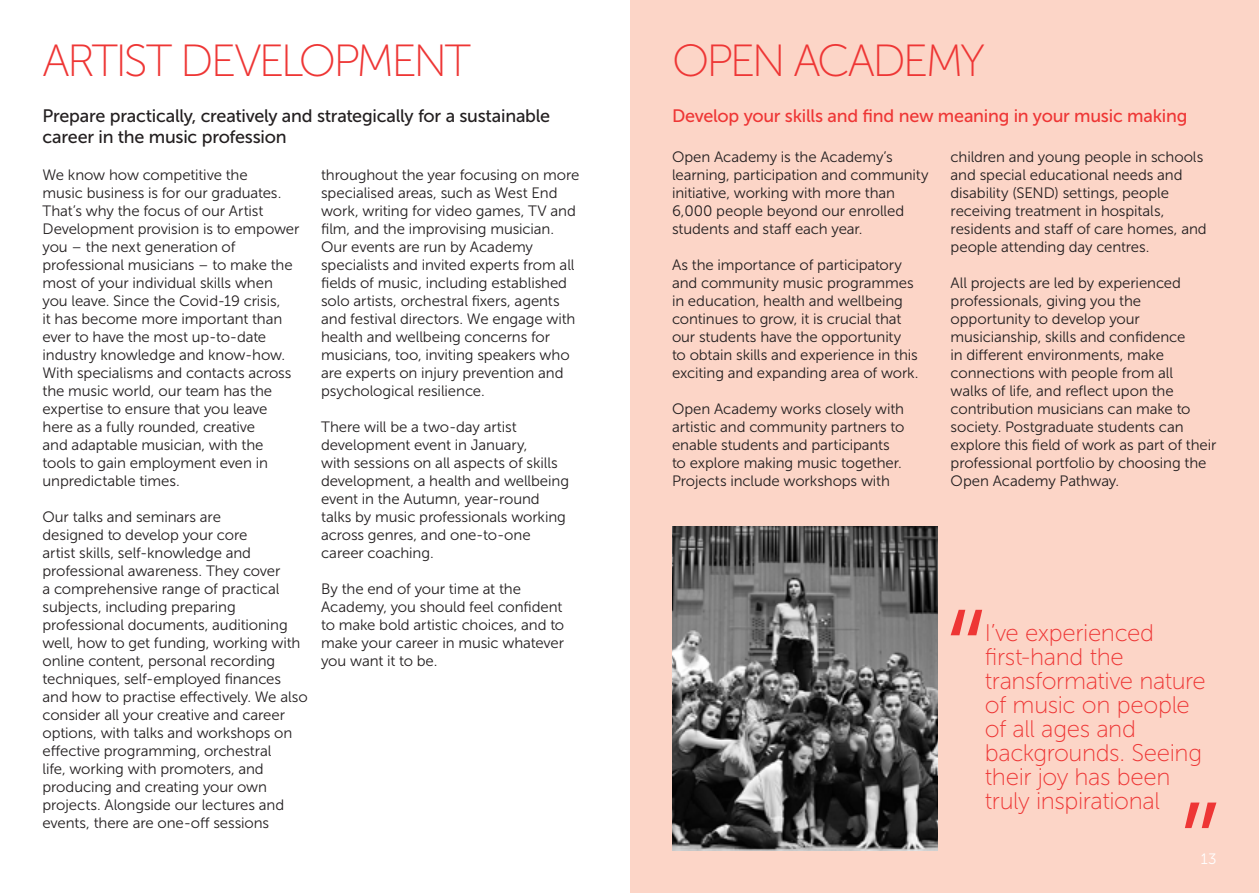
<style>
.page{position:relative;width:1259px;height:893px;background:#fff}
.page>*{position:absolute;margin:0;border:0;box-sizing:border-box;transform-origin:0 0}
.Header_Red{font:45px "Museo Sans 100";letter-spacing:-.065em;color:#ee3635}
.Quote_Red{font:24px/24px "Museo Sans 100";letter-spacing:-.015em;color:#ee3635}
.Standfirst_Black{font:18px/21px "Museo Sans 500";letter-spacing:-.015em;color:#231f20}
.Standfirst_Red{font:18px "Museo Sans 500";letter-spacing:-.015em;color:#ee3635}
.Body_Copy{font:15px/18px "Museo Sans 300";letter-spacing:-.005em;color:#231f20}
.t1{font:15px "Museo Sans 300";color:#fff}
</style>
<div class="page">
<div style="left:629px;top:0;width:630px;height:893px;background:#fcd5c7"></div>
<svg style="left:950px;top:610px;width:32px;height:25px"></svg>
<svg style="left:1185px;top:802px;width:31px;height:26px"></svg>
<img style="left:672px;top:526px;width:266px;height:324px">
<p class="Header_Red" style="left:43px;top:37px;width:430px">ARTIST DEVELOPMENT</p>
<p class="Header_Red" style="left:672px;top:37px;width:314px">OPEN ACADEMY</p>
<p class="Standfirst_Black" style="left:43px;top:105px;width:509px">Prepare practically, creatively and strategically for a sustainable career in the music profession</p>
<p class="Body_Copy" style="left:43px;top:166px;width:258px">We know how competitive the<br>music business is for our graduates.<br>That’s why the focus of our Artist<br>Development provision is to empower you – the next generation of professional musicians – to make the most of your individual skills when you leave. Since the Covid-19 crisis,<br>it has become more important than ever to have the most up-to-date industry knowledge and know-how.<br>With specialisms and contacts across the music world, our team has the expertise to ensure that you leave here as a fully rounded, creative<br>and adaptable musician, with the tools to gain employment even in unpredictable times.</p>
<p class="Body_Copy" style="left:43px;top:508px;width:267px">Our talks and seminars are<br>designed to develop your core<br>artist skills, self-knowledge and professional awareness. They cover<br>a comprehensive range of practical subjects, including preparing professional documents, auditioning well, how to get funding, working with online content, personal recording techniques, self-employed finances and how to practise effectively. We also consider all your creative and career options, with talks and workshops on effective programming, orchestral<br>life, working with promoters, and producing and creating your own projects. Alongside our lectures and events, there are one-off sessions</p>
<p class="Standfirst_Red" style="left:672px;top:105px;width:517px">Develop your skills and find new meaning in your music making</p>
<p class="Body_Copy" style="left:672px;top:148px;width:258px">Open Academy is the Academy’s learning, participation and community initiative, working with more than 6,000 people beyond our enrolled students and staff each year.</p>
<p class="Body_Copy" style="left:672px;top:256px;width:248px">As the importance of participatory and community music programmes in education, health and wellbeing continues to grow, it is crucial that our students have the opportunity to obtain skills and experience in this exciting and expanding area of work.</p>
<p class="Body_Copy" style="left:672px;top:400px;width:234px">Open Academy works closely with artistic and community partners to enable students and participants to explore making music together.<br>Projects include workshops with</p>
<p class="Body_Copy" style="left:950px;top:148px;width:258px">children and young people in schools and special educational needs and disability (SEND) settings, people receiving treatment in hospitals, residents and staff of care homes, and people attending day centres.</p>
<p class="Body_Copy" style="left:950px;top:274px;width:267px">All projects are led by experienced professionals, giving you the opportunity to develop your musicianship, skills and confidence<br>in different environments, make connections with people from all<br>walks of life, and reflect upon the contribution musicians can make to society. Postgraduate students can explore this field of work as part of their professional portfolio by choosing the Open Academy Pathway.</p>
<p class="Body_Copy" style="left:321px;top:166px;width:260px">throughout the year focusing on more specialised areas, such as West End work, writing for video games, TV and film, and the improvising musician.<br>Our events are run by Academy specialists and invited experts from all fields of music, including established solo artists, orchestral fixers, agents and festival directors. We engage with health and wellbeing concerns for musicians, too, inviting speakers who are experts on injury prevention and psychological resilience.</p>
<p class="Body_Copy" style="left:321px;top:418px;width:249px">There will be a two-day artist development event in January,<br>with sessions on all aspects of skills development, a health and wellbeing event in the Autumn, year-round talks by music professionals working across genres, and one-to-one career coaching.</p>
<p class="Body_Copy" style="left:321px;top:580px;width:245px">By the end of your time at the<br>Academy, you should feel confident to make bold artistic choices, and to make your career in music whatever you want it to be.</p>
<p class="Quote_Red" style="left:985px;top:621px;width:222px">I’ve experienced first-hand the transformative nature of music on people of all ages and backgrounds. Seeing their joy has been truly inspirational</p>
<p class="t1" style="left:1200px;top:851px;width:17px">13</p>
</div>
